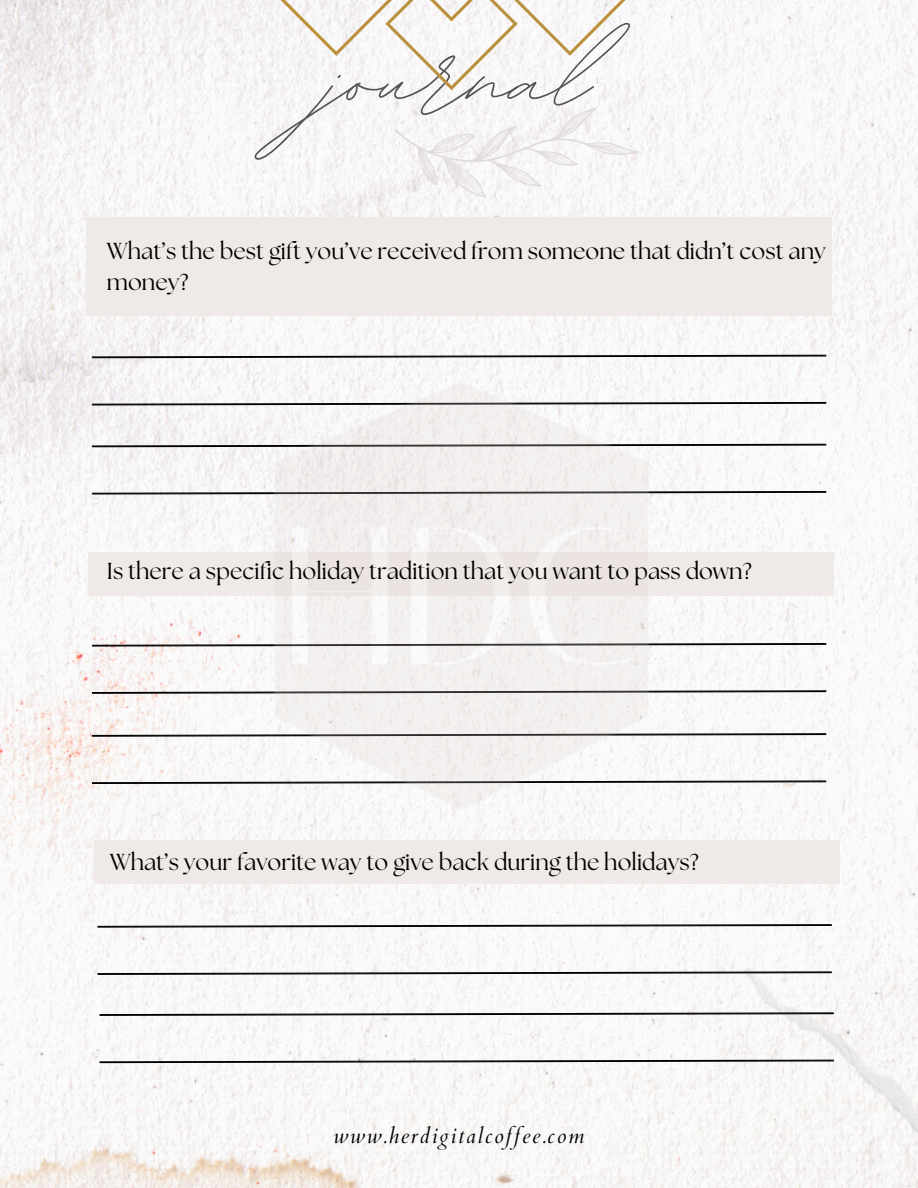
<style>
.page{position:relative;width:918px;height:1188px;background:#fff}
.page>*{position:absolute;margin:0;border:0;box-sizing:border-box;transform-origin:0 0}
.t1{font:148.5px "BD Script";color:#545454}
.t2{font:23.1px/31.5px "The Seasons";color:#000}
.t3{font:italic 21.45px "Cardo";letter-spacing:.085em;color:#000}
</style>
<div class="page">
<img style="left:0;top:0;width:918px;height:1188px">
<img style="left:726px;top:888px;width:192px;height:300px">
<div style="left:86px;top:217px;width:746px;height:99px;background:#efeae7"></div>
<svg style="left:91px;top:354px;width:736px;height:5px"></svg>
<svg style="left:91px;top:401px;width:736px;height:5px"></svg>
<div style="left:88px;top:552px;width:746px;height:44px;background:#efeae7"></div>
<svg style="left:91px;top:642px;width:736px;height:5px"></svg>
<svg style="left:91px;top:690px;width:736px;height:4px"></svg>
<div style="left:94px;top:840px;width:746px;height:44px;background:#efeae7"></div>
<svg style="left:97px;top:924px;width:736px;height:4px"></svg>
<svg style="left:97px;top:971px;width:736px;height:4px"></svg>
<svg style="left:99px;top:1012px;width:736px;height:4px"></svg>
<svg style="left:99px;top:1059px;width:736px;height:5px"></svg>
<svg style="left:91px;top:733px;width:736px;height:4px"></svg>
<svg style="left:91px;top:780px;width:736px;height:5px"></svg>
<svg style="left:91px;top:443px;width:736px;height:5px"></svg>
<svg style="left:91px;top:490px;width:736px;height:5px"></svg>
<img style="left:213px;top:348px;width:492px;height:492px">
<svg style="left:270px;top:0;width:376px;height:217px"></svg>
<h1 class="t1" style="left:328px;top:-18px;width:264px">journal</h1>
<p class="t2" style="left:107px;top:236px;width:720px">What’s the best gift you’ve received from someone that didn’t cost any money?</p>
<p class="t2" style="left:107px;top:557px;width:646px">Is there a specific holiday tradition that you want to pass down?</p>
<p class="t2" style="left:110px;top:848px;width:591px">What’s your favorite way to give back during the holidays?</p>
<p class="t3" style="left:334px;top:1122px;width:252px">www.herdigitalcoffee.com</p>
</div>
